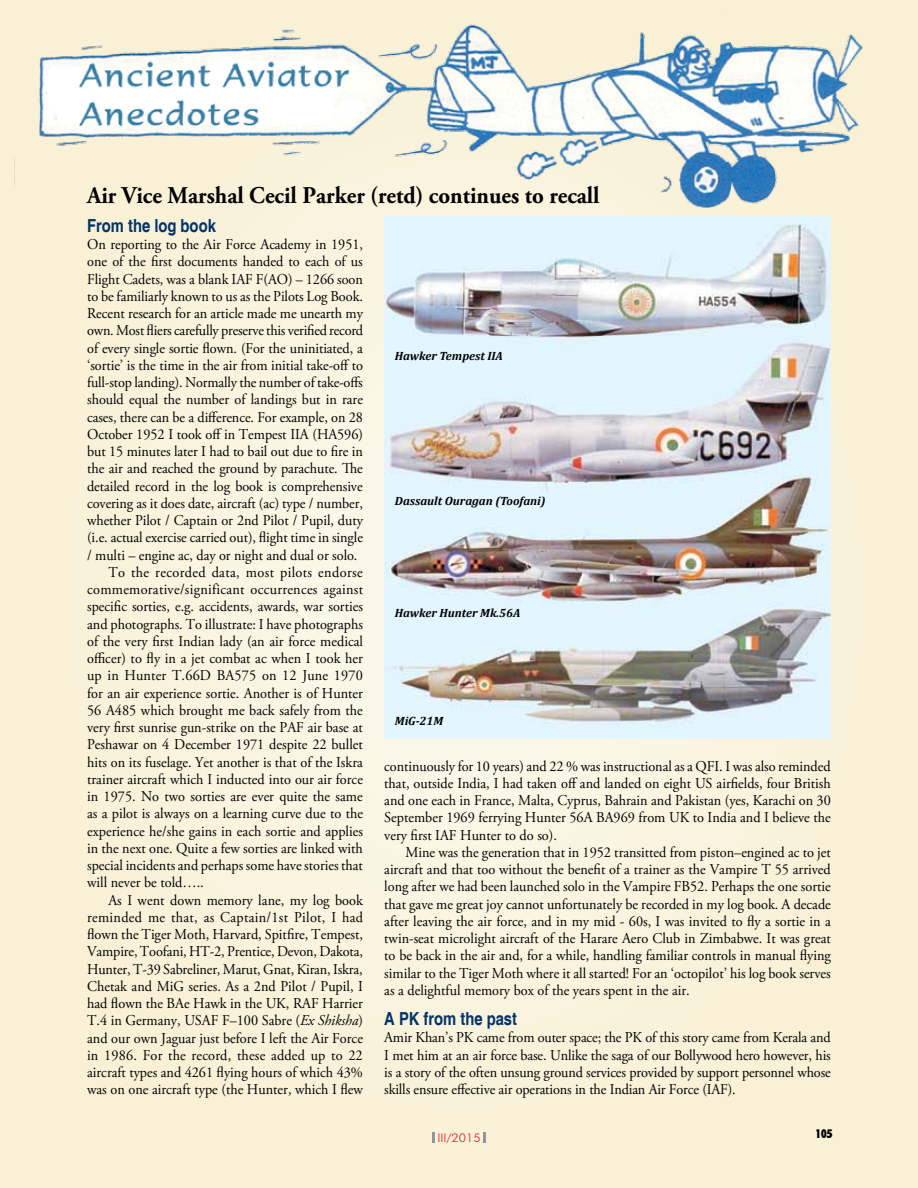
<style>
.page{position:relative;width:918px;height:1188px;background:#f9f1d6}
.page>*{position:absolute;margin:0;border:0;box-sizing:border-box;transform-origin:0 0}
.t1{font:700 24px "Adobe Garamond Pro";color:#000;scale:.95 1}
.t2{font:700 condensed 18px "Helvetica";color:#003369}
.t3{font:15px/17.2px "Adobe Garamond Pro";color:#000;text-align:justify;scale:.95 1}
.t4{font:15px "Adobe Garamond Pro";letter-spacing:.02em;color:#000;scale:.95 1}
.t5{font:15px "Adobe Garamond Pro";letter-spacing:.025em;color:#000;scale:.95 1}
.t6{font:italic 700 12px "Cambria";color:#000}
.t7{font:300 12px "Futura BT";color:#ed1d24;scale:1.05 1}
.t8{font:900 condensed 12px "Futura BT";color:#000;scale:.95 1}
.s1{font-style:italic}
</style>
<div class="page">
<svg style="left:483px;top:1132px;width:3px;height:11px"></svg>
<svg style="left:432px;top:1132px;width:3px;height:11px"></svg>
<img style="left:14px;top:24px;width:849px;height:183px">
<img style="left:384px;top:217px;width:447px;height:522px">
<h1 class="t1" style="left:87px;top:181px;width:541px">Air Vice Marshal Cecil Parker (retd) continues to recall</h1>
<p class="t2" style="left:87px;top:215px;width:130px">From the log book</p>
<p class="t3" style="left:87px;top:236px;width:292px">On reporting to the Air Force Academy in 1951,</p>
<p class="t3" style="left:87px;top:253px;width:292px">one of the first documents handed to each of us</p>
<p class="t3" style="left:87px;top:271px;width:292px">Flight Cadets, was a blank IAF F(AO) – 1266 soon</p>
<p class="t3" style="left:87px;top:288px;width:292px">to be familiarly known to us as the Pilots Log Book.</p>
<p class="t3" style="left:87px;top:305px;width:292px">Recent research for an article made me unearth my</p>
<p class="t3" style="left:87px;top:322px;width:292px">own. Most fliers carefully preserve this verified record</p>
<p class="t3" style="left:87px;top:340px;width:292px">of every single sortie flown. (For the uninitiated, a</p>
<p class="t3" style="left:87px;top:357px;width:292px">‘sortie’ is the time in the air from initial take-off to</p>
<p class="t3" style="left:87px;top:374px;width:292px">full-stop landing). Normally the number of take-offs</p>
<p class="t3" style="left:87px;top:391px;width:292px">should equal the number of landings but in rare</p>
<p class="t3" style="left:87px;top:409px;width:292px">cases, there can be a difference. For example, on 28</p>
<p class="t3" style="left:87px;top:426px;width:292px">October 1952 I took off in Tempest IIA (HA596)</p>
<p class="t3" style="left:87px;top:443px;width:292px">but 15 minutes later I had to bail out due to fire in</p>
<p class="t3" style="left:87px;top:460px;width:292px">the air and reached the ground by parachute. The</p>
<p class="t3" style="left:87px;top:478px;width:292px">detailed record in the log book is comprehensive</p>
<p class="t3" style="left:87px;top:495px;width:292px">covering as it does date, aircraft (ac) type / number,</p>
<p class="t3" style="left:87px;top:512px;width:292px">whether Pilot / Captain or 2nd Pilot / Pupil, duty</p>
<p class="t3" style="left:87px;top:529px;width:292px">(i.e. actual exercise carried out), flight time in single</p>
<p class="t3" style="left:87px;top:547px;width:286px">/ multi – engine ac, day or night and dual or solo.</p>
<p class="t5" style="left:108px;top:563px;width:269px">To the recorded data, most pilots endorse</p>
<p class="t4" style="left:87px;top:580px;width:292px">commemorative/significant occurrences against</p>
<p class="t3" style="left:87px;top:598px;width:292px">specific sorties, e.g. accidents, awards, war sorties</p>
<p class="t3" style="left:87px;top:616px;width:292px">and photographs. To illustrate: I have photographs</p>
<p class="t3" style="left:87px;top:633px;width:292px">of the very first Indian lady (an air force medical</p>
<p class="t3" style="left:87px;top:650px;width:292px">officer) to fly in a jet combat ac when I took her</p>
<p class="t3" style="left:87px;top:667px;width:292px">up in Hunter T.66D BA575 on 12 June 1970</p>
<p class="t3" style="left:87px;top:685px;width:292px">for an air experience sortie. Another is of Hunter</p>
<p class="t3" style="left:87px;top:702px;width:292px">56 A485 which brought me back safely from the</p>
<p class="t3" style="left:87px;top:719px;width:292px">very first sunrise gun-strike on the PAF air base at</p>
<p class="t3" style="left:87px;top:736px;width:292px">Peshawar on 4 December 1971 despite 22 bullet</p>
<p class="t3" style="left:87px;top:754px;width:292px">hits on its fuselage. Yet another is that of the Iskra</p>
<p class="t3" style="left:87px;top:771px;width:292px">trainer aircraft which I inducted into our air force</p>
<p class="t3" style="left:87px;top:788px;width:292px">in 1975. No two sorties are ever quite the same</p>
<p class="t3" style="left:87px;top:805px;width:292px">as a pilot is always on a learning curve due to the</p>
<p class="t3" style="left:87px;top:823px;width:292px">experience he/she gains in each sortie and applies</p>
<p class="t3" style="left:87px;top:840px;width:292px">in the next one. Quite a few sorties are linked with</p>
<p class="t3" style="left:87px;top:857px;width:292px">special incidents and perhaps some have stories that</p>
<p class="t3" style="left:87px;top:874px;width:124px">will never be told…..</p>
<p class="t3" style="left:108px;top:892px;width:270px">As I went down memory lane, my log book</p>
<p class="t4" style="left:87px;top:908px;width:292px">reminded me that, as Captain/1st Pilot, I had</p>
<p class="t3" style="left:87px;top:926px;width:292px">flown the Tiger Moth, Harvard, Spitfire, Tempest,</p>
<p class="t3" style="left:87px;top:943px;width:292px">Vampire, Toofani, HT-2, Prentice, Devon, Dakota,</p>
<p class="t3" style="left:87px;top:961px;width:292px">Hunter, T-39 Sabreliner, Marut, Gnat, Kiran, Iskra,</p>
<p class="t3" style="left:87px;top:978px;width:292px">Chetak and MiG series. As a 2nd Pilot / Pupil, I</p>
<p class="t3" style="left:87px;top:995px;width:292px">had flown the BAe Hawk in the UK, RAF Harrier</p>
<p class="t3" style="left:87px;top:1012px;width:292px">T.4 in Germany, USAF F–100 Sabre (<span class="s1">Ex Shiksha</span>)</p>
<p class="t3" style="left:87px;top:1030px;width:292px">and our own Jaguar just before I left the Air Force</p>
<p class="t3" style="left:87px;top:1047px;width:292px">in 1986. For the record, these added up to 22</p>
<p class="t3" style="left:87px;top:1064px;width:292px">aircraft types and 4261 flying hours of which 43%</p>
<p class="t3" style="left:87px;top:1081px;width:292px">was on one aircraft type (the Hunter, which I flew</p>
<p class="t6" style="left:395px;top:347px;width:110px">Hawker Tempest IIA</p>
<p class="t6" style="left:395px;top:492px;width:152px">Dassault Ouragan (Toofani)</p>
<p class="t6" style="left:395px;top:604px;width:127px">Hawker Hunter Mk.56A</p>
<p class="t6" style="left:395px;top:713px;width:50px">MiG-21M</p>
<p class="t3" style="left:384px;top:758px;width:472px">continuously for 10 years) and 22 % was instructional as a QFI. I was also reminded that, outside India, I had taken off and landed on eight US airfields, four British and one each in France, Malta, Cyprus, Bahrain and Pakistan (yes, Karachi on 30<br>September 1969 ferrying Hunter 56A BA969 from UK to India and I believe the very first IAF Hunter to do so).</p>
<p class="t3" style="left:384px;top:844px;width:472px;text-indent:21px">Mine was the generation that in 1952 transitted from piston–engined ac to jet aircraft and that too without the benefit of a trainer as the Vampire T 55 arrived long after we had been launched solo in the Vampire FB52. Perhaps the one sortie that gave me great joy cannot unfortunately be recorded in my log book. A decade after leaving the air force, and in my mid - 60s, I was invited to fly a sortie in a twin-seat microlight aircraft of the Harare Aero Club in Zimbabwe. It was great to be back in the air and, for a while, handling familiar controls in manual flying similar to the Tiger Moth where it all started! For an ‘octopilot’ his log book serves as a delightful memory box of the years spent in the air.</p>
<p class="t2" style="left:384px;top:1008px;width:134px">A PK from the past</p>
<p class="t3" style="left:384px;top:1029px;width:472px">Amir Khan’s PK came from outer space; the PK of this story came from Kerala and I met him at an air force base. Unlike the saga of our Bollywood hero however, his is a story of the often unsung ground services provided by support personnel whose skills ensure effective air operations in the Indian Air Force (IAF).</p>
<p class="t7" style="left:437px;top:1131px;width:43px">III/2015</p>
<p class="t8" style="left:816px;top:1127px;width:19px">105</p>
</div>
